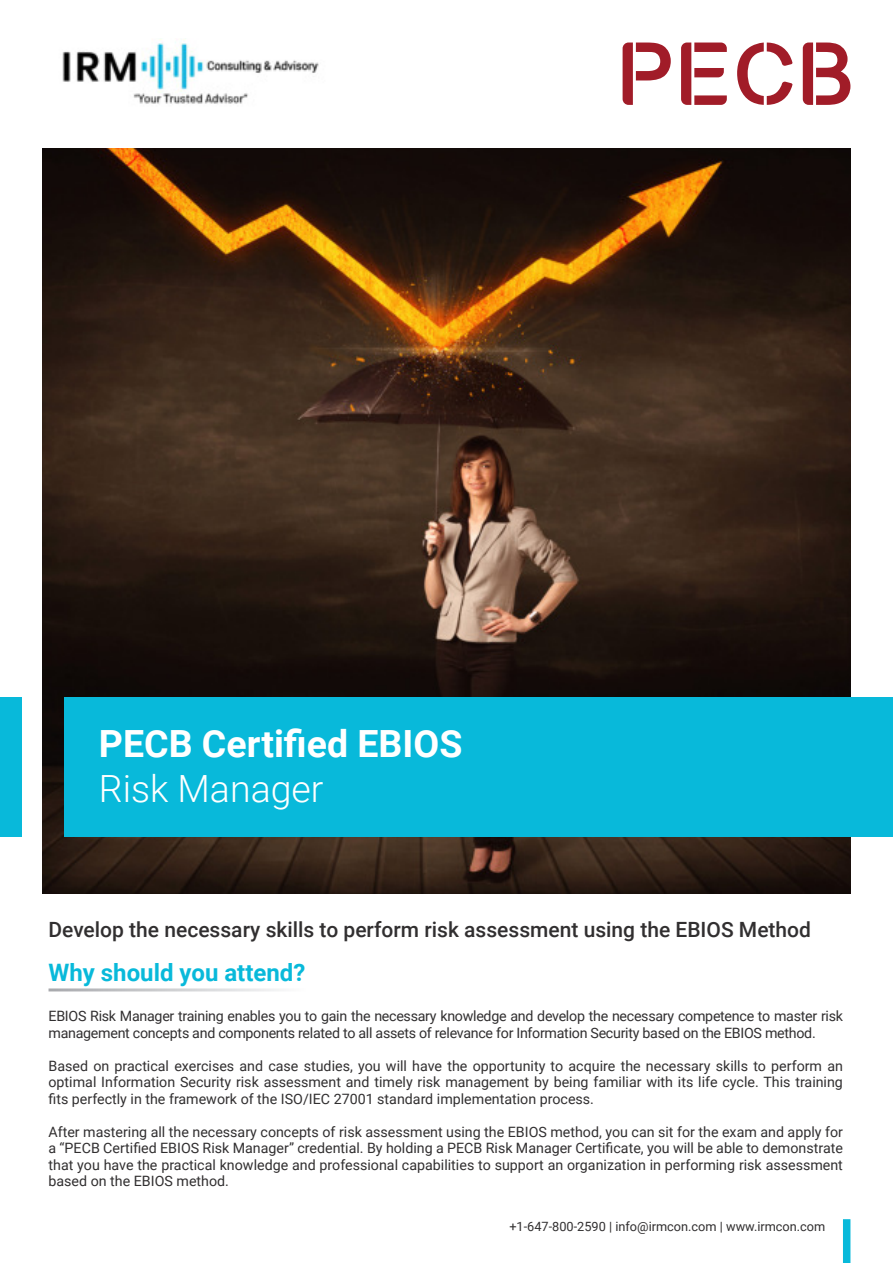
<style>
.page{position:relative;width:893px;height:1263px;background:#fff}
.page>*{position:absolute;margin:0;border:0;box-sizing:border-box;transform-origin:0 0}
.t1{font:700 37.5px "Roboto";color:#fff}
.t2{font:300 37.5px "Roboto";color:#fff}
.t3{font:700 24px "Roboto";color:#08b9da}
.t4{font:500 21px "Roboto";color:#312f30}
.t5{font:14.25px/16.5px "Roboto";letter-spacing:-.02em;color:#312f30;text-align:justify}
.t6{font:12.75px "Roboto";color:#312f30}
</style>
<div class="page">
<img style="left:43px;top:149px;width:807px;height:745px">
<div style="left:65px;top:697px;width:828px;height:140px;background:#08b9da"></div>
<div style="left:0;top:697px;width:21px;height:140px;background:#08b9da"></div>
<svg style="left:623px;top:43px;width:48px;height:62px"></svg>
<svg style="left:681px;top:43px;width:46px;height:62px"></svg>
<svg style="left:737px;top:43px;width:55px;height:62px"></svg>
<svg style="left:803px;top:43px;width:47px;height:62px"></svg>
<div style="left:843px;top:1219px;width:7px;height:44px;background:#08b9da"></div>
<img style="left:62px;top:38px;width:257px;height:66px">
<h1 class="t1" style="left:99px;top:718px;width:365px">PECB Certified EBIOS</h1>
<h1 class="t2" style="left:99px;top:774px;width:226px">Risk Manager</h1>
<h3 class="t4" style="left:49px;top:921px;width:764px">Develop the necessary skills to perform risk assessment using the EBIOS Method</h3>
<h2 class="t3" style="left:49px;top:963px;width:258px">Why should you attend?</h2>
<p class="t5" style="left:49px;top:1009px;width:796px">EBIOS Risk Manager training enables you to gain the necessary knowledge and develop the necessary competence to master risk management concepts and components related to all assets of relevance for Information Security based on the EBIOS method.</p>
<p class="t5" style="left:49px;top:1058px;width:796px">Based on practical exercises and case studies, you will have the opportunity to acquire the necessary skills to perform an optimal Information Security risk assessment and timely risk management by being familiar with its life cycle. This training fits perfectly in the framework of the ISO/IEC 27001 standard implementation process.</p>
<p class="t5" style="left:49px;top:1124px;width:796px">After mastering all the necessary concepts of risk assessment using the EBIOS method, you can sit for the exam and apply for a “PECB Certified EBIOS Risk Manager” credential. By holding a PECB Risk Manager Certificate, you will be able to demonstrate that you have the practical knowledge and professional capabilities to support an organization in performing risk assessment based on the EBIOS method.</p>
<p class="t6" style="left:509px;top:1218px;width:318px">+1-647-800-2590 | info@irmcon.com | www.irmcon.com</p>
</div>
